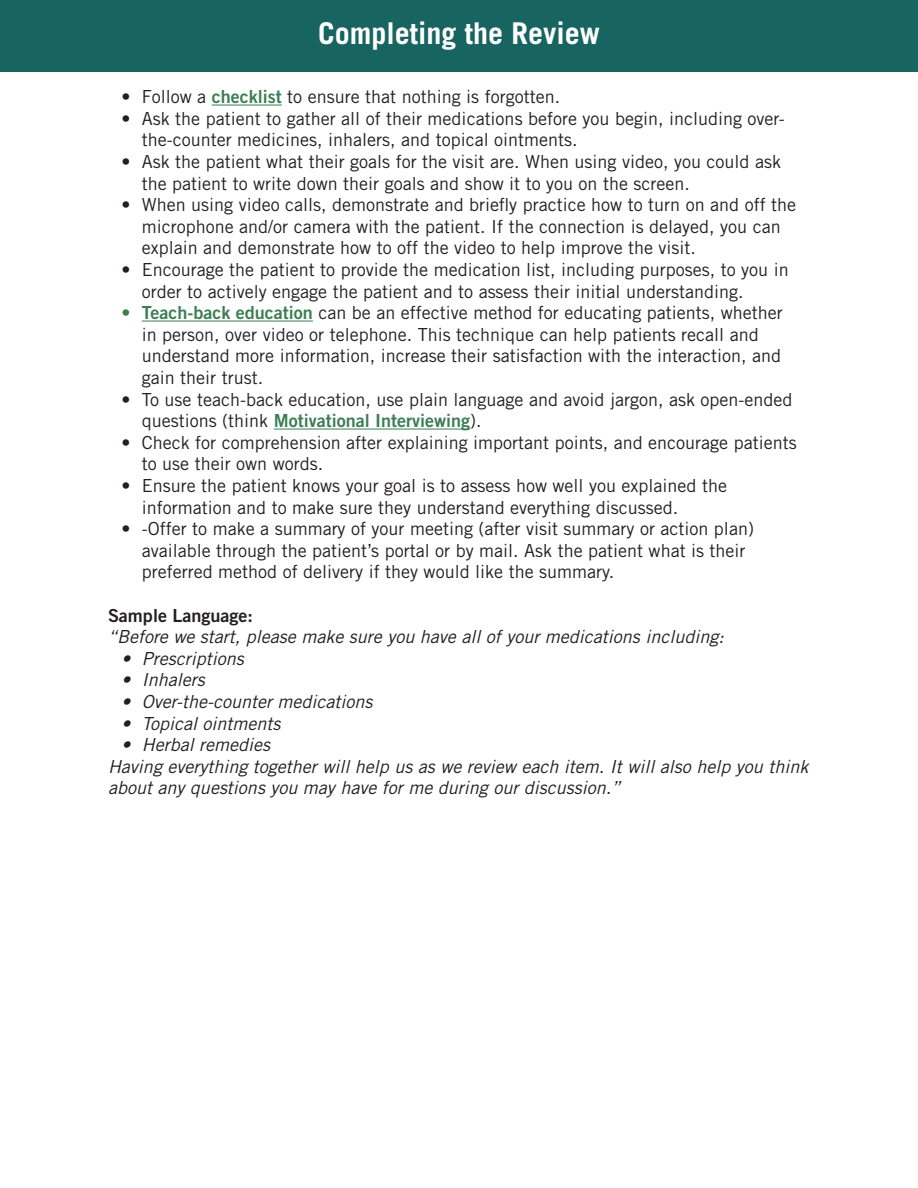
<style>
.page{position:relative;width:918px;height:1188px;background:#fff}
.page>*{position:absolute;margin:0;border:0;box-sizing:border-box;transform-origin:0 0}
.t1{font:700 30px "Trade Gothic LT Std";color:#fff}
.t2{font:18px/21.6px "Trade Gothic LT Std";color:#231f20}
.t3{font:italic 18px/21.6px "Trade Gothic LT Std";color:#231f20}
.t4{font:18px "Trade Gothic LT Std Bd 2";color:#231f20}
.s1{font-family:"Trade Gothic LT Std Bd 2";color:#3b7e53}
</style>
<div class="page">
<div style="left:0;top:0;width:918px;height:71px;background:#186460"></div>
<hr style="left:212px;top:105px;width:70px;height:1px;background:#3b7e53">
<hr style="left:142px;top:321px;width:171px;height:1px;background:#3b7e53">
<hr style="left:274px;top:429px;width:196px;height:1px;background:#3b7e53">
<p class="t1" style="left:318px;top:15px;width:283px">Completing the Review</p>
<p class="t2" style="left:122px;top:86px;width:440px">• Follow a <span class="s1">checklist</span> to ensure that nothing is forgotten.</p>
<p class="t2" style="left:142px;top:107px;width:645px;text-indent:-20px">• Ask the patient to gather all of their medications before you begin, including over&shy;the-counter medicines, inhalers, and topical ointments.</p>
<p class="t2" style="left:142px;top:151px;width:641px;text-indent:-20px">• Ask the patient what their goals for the visit are. When using video, you could ask the patient to write down their goals and show it to you on the screen.</p>
<p class="t2" style="left:142px;top:194px;width:656px;text-indent:-20px">• When using video calls, demonstrate and briefly practice how to turn on and off the microphone and/or camera with the patient. If the connection is delayed, you can explain and demonstrate how to off the video to help improve the visit.</p>
<p class="t2" style="left:142px;top:259px;width:648px;text-indent:-20px">• Encourage the patient to provide the medication list, including purposes, to you in order to actively engage the patient and to assess their initial understanding.</p>
<p class="t2" style="left:142px;top:302px;width:643px;text-indent:-20px"><span class="s1">• Teach-back education</span> can be an effective method for educating patients, whether in person, over video or telephone. This technique can help patients recall and understand more information, increase their satisfaction with the interaction, and gain their trust.</p>
<p class="t2" style="left:142px;top:388px;width:652px;text-indent:-20px">• To use teach-back education, use plain language and avoid jargon, ask open-ended questions (think <span class="s1">Motivational Interviewing</span>).</p>
<p class="t2" style="left:142px;top:431px;width:656px;text-indent:-20px">• Check for comprehension after explaining important points, and encourage patients to use their own words.</p>
<p class="t2" style="left:142px;top:475px;width:587px;text-indent:-20px">• Ensure the patient knows your goal is to assess how well you explained the information and to make sure they understand everything discussed.</p>
<p class="t2" style="left:142px;top:518px;width:614px;text-indent:-20px">• -Offer to make a summary of your meeting (after visit summary or action plan) available through the patient’s portal or by mail. Ask the patient what is their preferred method of delivery if they would like the summary.</p>
<p class="t4" style="left:108px;top:604px;width:147px">Sample Language:</p>
<p class="t3" style="left:108px;top:626px;width:617px">“Before we start, please make sure you have all of your medications including:</p>
<p class="t3" style="left:122px;top:648px;width:124px">• Prescriptions</p>
<p class="t3" style="left:122px;top:670px;width:85px">• Inhalers</p>
<p class="t3" style="left:122px;top:691px;width:253px">• Over-the-counter medications</p>
<p class="t3" style="left:122px;top:713px;width:161px">• Topical ointments</p>
<p class="t3" style="left:122px;top:734px;width:150px">• Herbal remedies</p>
<p class="t3" style="left:108px;top:756px;width:702px">Having everything together will help us as we review each item. It will also help you think about any questions you may have for me during our discussion.”</p>
</div>
